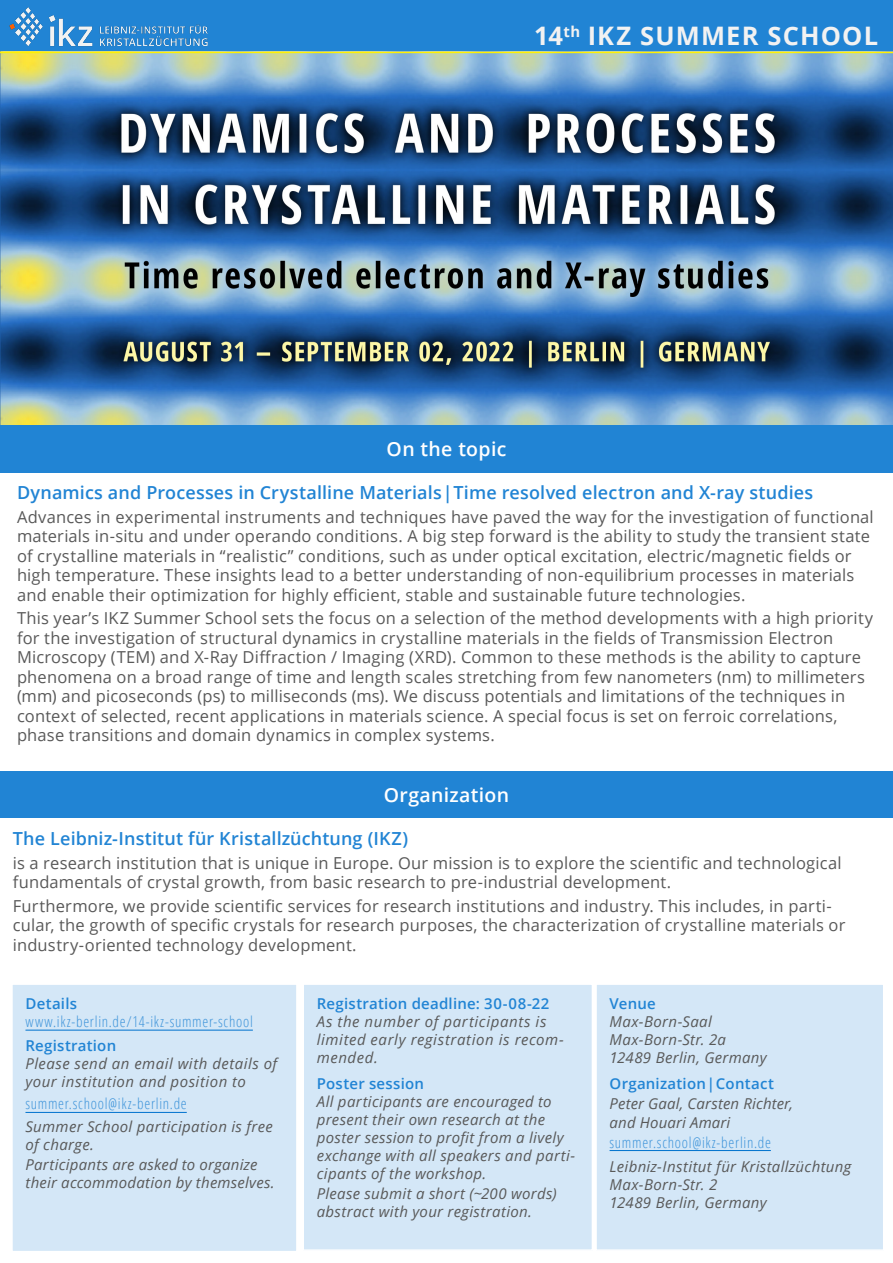
<style>
.page{position:relative;width:893px;height:1263px;background:#fff}
.page>*{position:absolute;margin:0;border:0;box-sizing:border-box;transform-origin:0 0}
.Überschrift_Info{font:700 25.5px "Open Sans";letter-spacing:.045em;color:#f2f2f2}
.Überschrift{font:600 19.5px "Open Sans";letter-spacing:.015em;color:#fff}
.Titel_S2{font:600 18px "Open Sans";letter-spacing:.005em;color:#2184d4}
.FliesstextS1{font:16.5px/19.5px "Open Sans";letter-spacing:.01em;color:#595959}
.details_Kopie{font:italic 15px/18px "Open Sans";letter-spacing:.025em;color:#595959}
.überschrift_s1{font:300 condensed 15px/18px "Open Sans";letter-spacing:.045em;color:#4095da}
.überschrift_s1-2{font:600 15px "Open Sans";letter-spacing:.015em;color:#2184d4}
.details_Kopie-2{font:300 condensed 15px "Open Sans";letter-spacing:.045em;color:#4095da}
.überschrift_s1-3{font:italic 15px "Open Sans";letter-spacing:.01em;color:#595959}
.s1{font-weight:600;font-stretch:normal;color:#2184d4}
.s2{font-weight:400;font-style:italic;font-stretch:normal;color:#595959}
</style>
<div class="page">
<div style="left:0;top:771px;width:893px;height:47px;background:#2184d4"></div>
<div style="left:12px;top:984px;width:285px;height:267px;background:#d4e7f7"></div>
<hr style="left:25px;top:1030px;width:228px;height:1px;background:#0072ce">
<hr style="left:25px;top:1112px;width:162px;height:1px;background:#0072ce">
<div style="left:11px;top:983px;width:287px;height:269px;border:2px solid #fff"></div>
<div style="left:596px;top:984px;width:288px;height:266px;background:#d4e7f7"></div>
<hr style="left:610px;top:1150px;width:161px;height:1px;background:#0072ce">
<div style="left:595px;top:983px;width:289px;height:268px;border:2px solid #fff"></div>
<div style="left:303px;top:984px;width:289px;height:266px;background:#d4e7f7"></div>
<div style="left:302px;top:983px;width:291px;height:268px;border:2px solid #fff"></div>
<div style="left:0;top:0;width:893px;height:425px;background:#2184d4"></div>
<img style="left:0;top:53px;width:893px;height:371px">
<hr style="left:0;top:52px;width:893px;height:1px;background:#fff101">
<img style="left:9px;top:7px;width:199px;height:40px">
<div style="left:0;top:425px;width:893px;height:47px;background:#2184d4"></div>
<p class="Überschrift_Info" style="left:534px;top:18px;width:345px">14<sup>th</sup> IKZ SUMMER SCHOOL</p>
<p class="Überschrift" style="left:387px;top:436px;width:121px">On the topic</p>
<p class="Titel_S2" style="left:17px;top:480px;width:798px">Dynamics and Processes in Crystalline Materials|Time resolved electron and X-ray studies</p>
<p class="FliesstextS1" style="left:17px;top:506px;width:858px">Advances in experimental instruments and techniques have paved the way for the investigation of functional materials in-situ and under operando conditions. A big step forward is the ability to study the transient state of crystalline materials in “realistic” conditions, such as under optical excitation, electric/magnetic fields or high temperature. These insights lead to a better understanding of non-equilibrium processes in materials and enable their optimization for highly efficient, stable and sustainable future technologies.</p>
<p class="FliesstextS1" style="left:17px;top:608px;width:858px">This year’s IKZ Summer School sets the focus on a selection of the method developments with a high priority for the investigation of structural dynamics in crystalline materials in the fields of Transmission Electron Microscopy (TEM) and X-Ray Diffraction / Imaging (XRD). Common to these methods is the ability to capture phenomena on a broad range of time and length scales stretching from few nanometers (nm) to millimeters (mm) and picoseconds (ps) to milliseconds (ms). We discuss potentials and limitations of the techniques in context of selected, recent applications in materials science. A special focus is set on ferroic correlations, phase transitions and domain dynamics in complex systems.</p>
<p class="Überschrift" style="left:384px;top:782px;width:127px">Organization</p>
<p class="Titel_S2" style="left:13px;top:826px;width:397px">The Leibniz-Institut für Kristallzüchtung (IKZ)</p>
<p class="FliesstextS1" style="left:13px;top:852px;width:830px">is a research institution that is unique in Europe. Our mission is to explore the scientific and technological fundamentals of crystal growth, from basic research to pre-industrial development.</p>
<p class="FliesstextS1" style="left:13px;top:896px;width:834px">Furthermore, we provide scientific services for research institutions and industry. This includes, in parti&shy;cular, the growth of specific crystals for research purposes, the characterization of crystalline materials or industry-oriented technology development.</p>
<p class="überschrift_s1" style="left:25px;top:994px;width:229px"><span class="s1">Details </span>www.ikz-berlin.de/14-ikz-summer-school</p>
<p class="überschrift_s1-2" style="left:25px;top:1035px;width:92px">Registration</p>
<p class="details_Kopie" style="left:25px;top:1054px;width:253px">Please send an email with details of your institution and position to</p>
<p class="details_Kopie-2" style="left:25px;top:1094px;width:163px">summer.school@ikz-berlin.de</p>
<p class="details_Kopie" style="left:25px;top:1117px;width:249px">Summer School participation is free of charge.</p>
<p class="details_Kopie" style="left:25px;top:1155px;width:251px">Participants are asked to organize their accommodation by themselves.</p>
<p class="überschrift_s1-2" style="left:317px;top:993px;width:234px">Registration deadline: 30-08-22</p>
<p class="details_Kopie" style="left:317px;top:1012px;width:249px">As the number of participants is limited early registration is recom&shy;mended.</p>
<p class="überschrift_s1-2" style="left:317px;top:1073px;width:109px">Poster session</p>
<p class="details_Kopie" style="left:317px;top:1092px;width:260px">All participants are encouraged to present their own research at the poster session to profit from a lively exchange with all speakers and parti&shy;cipants of the workshop.</p>
<p class="details_Kopie" style="left:317px;top:1184px;width:241px">Please submit a short (~200 words) abstract with your registration.</p>
<p class="überschrift_s1-2" style="left:610px;top:993px;width:48px">Venue</p>
<p class="details_Kopie" style="left:610px;top:1012px;width:159px">Max-Born-Saal<br>Max-Born-Str. 2a<br>12489 Berlin, Germany</p>
<p class="überschrift_s1-2" style="left:610px;top:1073px;width:166px">Organization|Contact</p>
<p class="überschrift_s1-3" style="left:610px;top:1093px;width:185px">Peter Gaal, Carsten Richter,</p>
<p class="überschrift_s1" style="left:610px;top:1112px;width:163px;line-height:19.5px"><span class="s2">and Houari Amari </span>summer.school@ikz-berlin.de</p>
<p class="details_Kopie" style="left:610px;top:1157px;width:243px">Leibniz-Institut für Kristallzüchtung<br>Max-Born-Str. 2<br>12489 Berlin, Germany</p>
</div>
